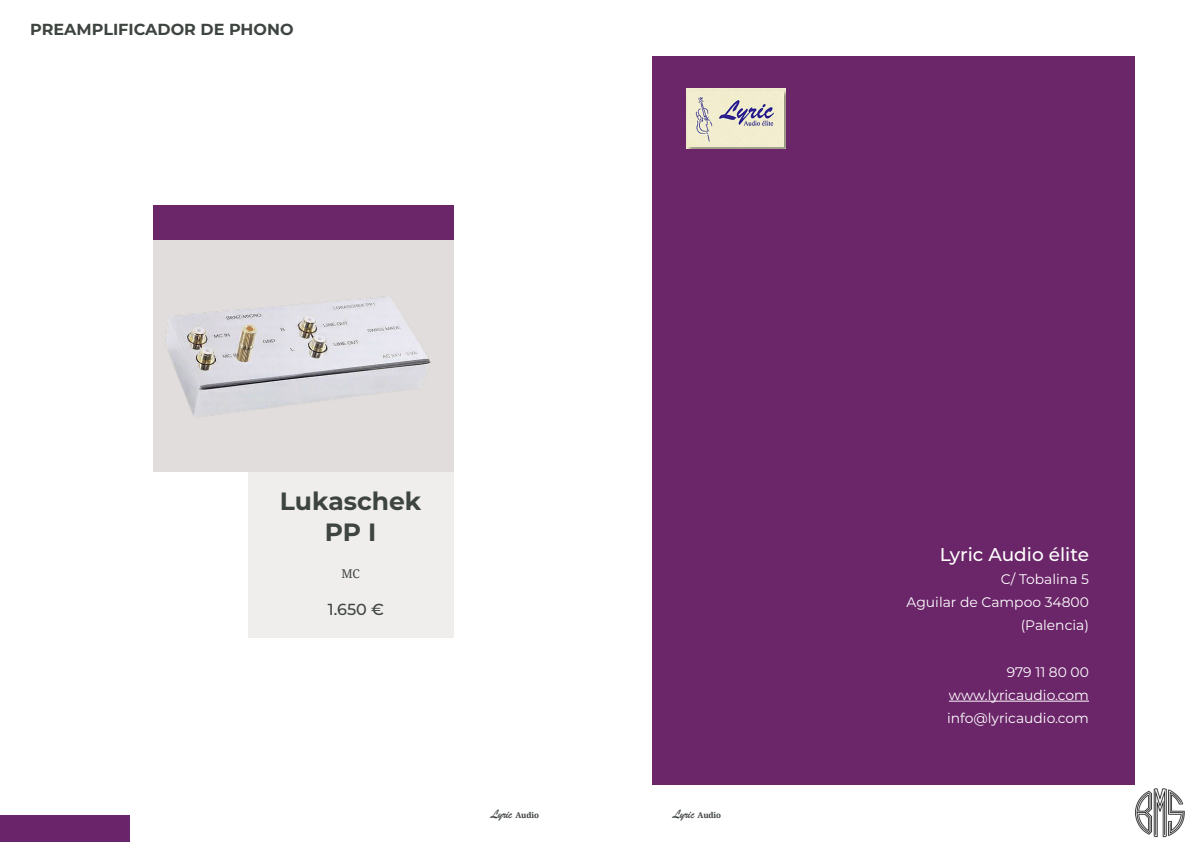
<style>
.page{position:relative;width:1191px;height:842px;background:#fff}
.page>*{position:absolute;margin:0;border:0;box-sizing:border-box;transform-origin:0 0}
.t1{font:700 25px/31px "Montserrat";color:#3e4440;text-align:center}
.t2{font:500 18.5px "Montserrat";color:#fff}
.t3{font:700 16px "Montserrat";color:#3e4440}
.t4{font:500 16px "Montserrat";color:#3e4440}
.t5{font:13.9px/23.1px "Montserrat";color:#fff;text-align:right}
.t6{font:13px "Brush Script";letter-spacing:-.02em;color:#3e4440}
.t7{font:12px "Noto Serif";color:#3e4440}
.s1{font-family:"Noto Serif";font-weight:700;font-size:8px}
</style>
<div class="page">
<div style="left:652px;top:57px;width:482px;height:728px;background:#6b2569"></div>
<img style="left:687px;top:88px;width:99px;height:60px">
<hr style="left:949px;top:701px;width:140px;height:1px;background:#fff">
<div style="left:153px;top:239px;width:300px;height:233px;background:#e0dddc"></div>
<img style="left:165px;top:296px;width:266px;height:121px">
<div style="left:153px;top:205px;width:300px;height:34px;background:#6b2569"></div>
<div style="left:0;top:815px;width:129px;height:27px;background:#6a256a"></div>
<img style="left:1135px;top:788px;width:50px;height:50px">
<div style="left:248px;top:472px;width:205px;height:165px;background:#efeeed"></div>
<p class="t3" style="left:30px;top:18px;width:265px">PREAMPLIFICADOR DE PHONO</p>
<h1 class="t1" style="left:280px;top:484px;width:143px">Lukaschek<br>PP I</h1>
<p class="t7" style="left:341px;top:566px;width:20px">MC</p>
<p class="t4" style="left:328px;top:598px;width:58px">1.650 €</p>
<p class="t6" style="left:491px;top:806px;width:50px">Lyric <span class="s1">Audio</span></p>
<p class="t6" style="left:673px;top:806px;width:50px">Lyric <span class="s1">Audio</span></p>
<h2 class="t2" style="left:939px;top:542px;width:151px">Lyric Audio élite</h2>
<p class="t5" style="left:906px;top:567px;width:184px">C/ Tobalina 5<br>Aguilar de Campoo 34800 (Palencia)</p>
<p class="t5" style="left:947px;top:660px;width:143px;text-align:justify;text-indent:60px">979 11 80 00 www.lyricaudio.com info@lyricaudio.com</p>
</div>
